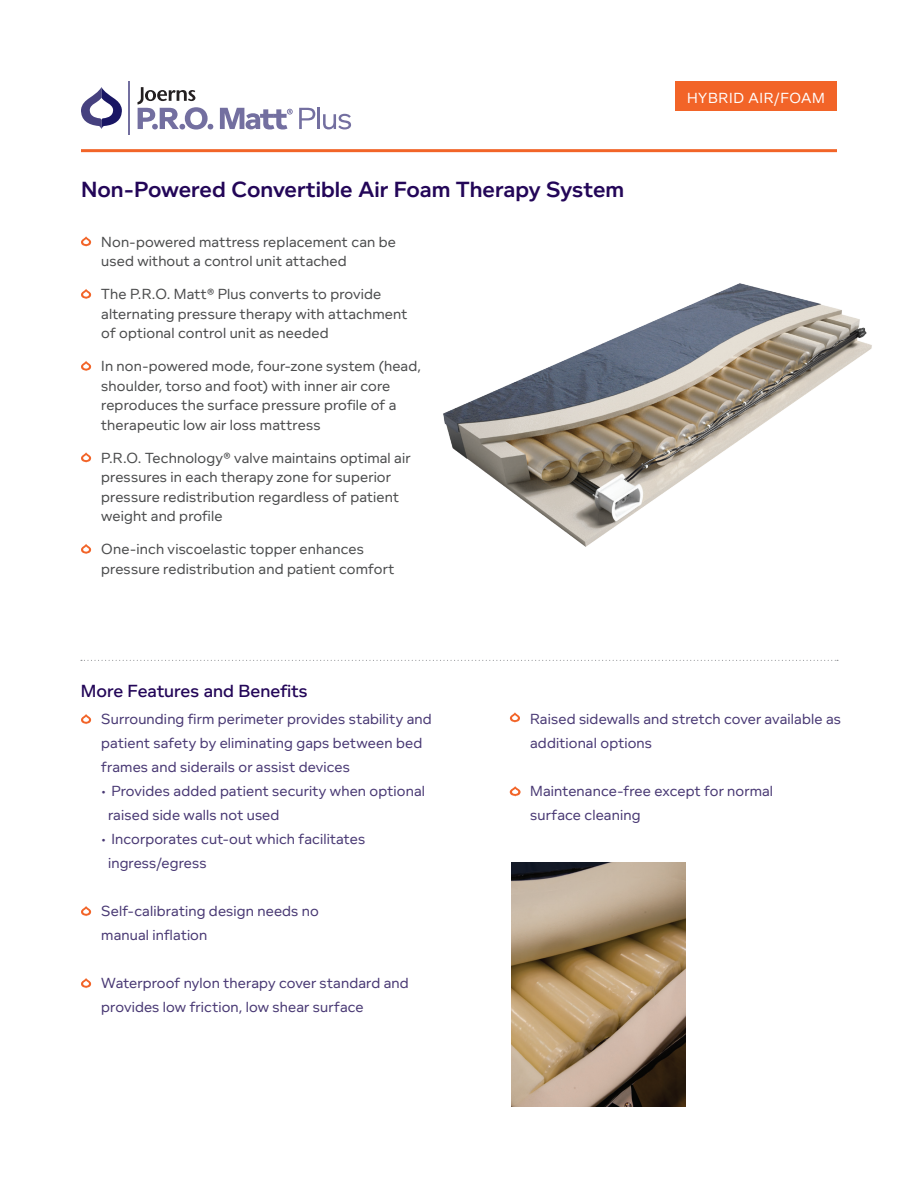
<style>
.page{position:relative;width:918px;height:1188px;background:#fff}
.page>*{position:absolute;margin:0;border:0;box-sizing:border-box;transform-origin:0 0}
.t1{font:600 22.5px "Foundry Context";color:#230658}
.Secondary_Headline{font:500 18px "Foundry Context";color:#230658}
.Product_Bullet_Point{font:15px/19.5px "Foundry Context";letter-spacing:.01em;color:#4b4c4d}
.Product_Bullet_Point-2{font:15px/24px "Foundry Context";letter-spacing:.01em;color:#493974}
.t2{font:15px "Foundry Context";letter-spacing:.04em;color:#fff}
</style>
<div class="page">
<svg style="left:81px;top:714px;width:10px;height:10px"></svg>
<svg style="left:81px;top:906px;width:10px;height:10px"></svg>
<svg style="left:81px;top:978px;width:10px;height:10px"></svg>
<svg style="left:81px;top:660px;width:757px;height:1px"></svg>
<img style="left:511px;top:863px;width:175px;height:244px">
<svg style="left:510px;top:786px;width:11px;height:10px"></svg>
<svg style="left:510px;top:712px;width:10px;height:11px"></svg>
<svg style="left:81px;top:236px;width:10px;height:11px"></svg>
<svg style="left:81px;top:289px;width:10px;height:10px"></svg>
<svg style="left:81px;top:361px;width:10px;height:10px"></svg>
<svg style="left:81px;top:452px;width:10px;height:11px"></svg>
<svg style="left:81px;top:544px;width:10px;height:10px"></svg>
<hr style="left:81px;top:149px;width:756px;height:3px;background:#f26428">
<div style="left:675px;top:81px;width:162px;height:30px;background:#f26428"></div>
<svg style="left:220px;top:108px;width:73px;height:22px"></svg>
<svg style="left:299px;top:108px;width:16px;height:21px"></svg>
<hr style="left:317px;top:108px;width:3px;height:21px;background:#736fa0">
<svg style="left:323px;top:114px;width:28px;height:15px"></svg>
<svg style="left:138px;top:87px;width:75px;height:43px"></svg>
<svg style="left:81px;top:87px;width:41px;height:42px"></svg>
<hr style="left:128px;top:81px;width:2px;height:54px;background:#736fa0">
<img style="left:443px;top:283px;width:429px;height:264px">
<p class="t1" style="left:81px;top:176px;width:545px">Non-Powered Convertible Air Foam Therapy System</p>
<p class="Product_Bullet_Point" style="left:101px;top:232px;width:296px">Non-powered mattress replacement can be used without a control unit attached</p>
<p class="Product_Bullet_Point" style="left:101px;top:284px;width:308px">The P.R.O. Matt® Plus converts to provide alternating pressure therapy with attachment of optional control unit as needed</p>
<p class="Product_Bullet_Point" style="left:101px;top:356px;width:321px">In non-powered mode, four-zone system (head, shoulder, torso and foot) with inner air core reproduces the surface pressure profile of a therapeutic low air loss mattress</p>
<p class="Product_Bullet_Point" style="left:101px;top:448px;width:311px">P.R.O. Technology® valve maintains optimal air pressures in each therapy zone for superior pressure redistribution regardless of patient weight and profile</p>
<p class="Product_Bullet_Point" style="left:101px;top:539px;width:295px">One-inch viscoelastic topper enhances pressure redistribution and patient comfort</p>
<p class="Secondary_Headline" style="left:81px;top:680px;width:229px">More Features and Benefits</p>
<p class="t2" style="left:687px;top:89px;width:139px">HYBRID AIR/FOAM</p>
<p class="Product_Bullet_Point-2" style="left:101px;top:707px;width:332px">Surrounding firm perimeter provides stability and patient safety by eliminating gaps between bed frames and siderails or assist devices</p>
<p class="Product_Bullet_Point-2" style="left:108px;top:779px;width:319px;text-indent:-7px">• Provides added patient security when optional raised side walls not used</p>
<p class="Product_Bullet_Point-2" style="left:101px;top:827px;width:265px">• Incorporates cut-out which facilitates</p>
<p class="Product_Bullet_Point-2" style="left:108px;top:851px;width:100px">ingress/egress</p>
<p class="Product_Bullet_Point-2" style="left:101px;top:899px;width:219px">Self-calibrating design needs no</p>
<p class="Product_Bullet_Point-2" style="left:101px;top:923px;width:108px">manual inflation</p>
<p class="Product_Bullet_Point-2" style="left:101px;top:971px;width:309px">Waterproof nylon therapy cover standard and provides low friction, low shear surface</p>
<p class="Product_Bullet_Point-2" style="left:530px;top:707px;width:312px">Raised sidewalls and stretch cover available as additional options</p>
<p class="Product_Bullet_Point-2" style="left:530px;top:779px;width:245px">Maintenance-free except for normal</p>
<p class="Product_Bullet_Point-2" style="left:530px;top:803px;width:112px">surface cleaning</p>
</div>
